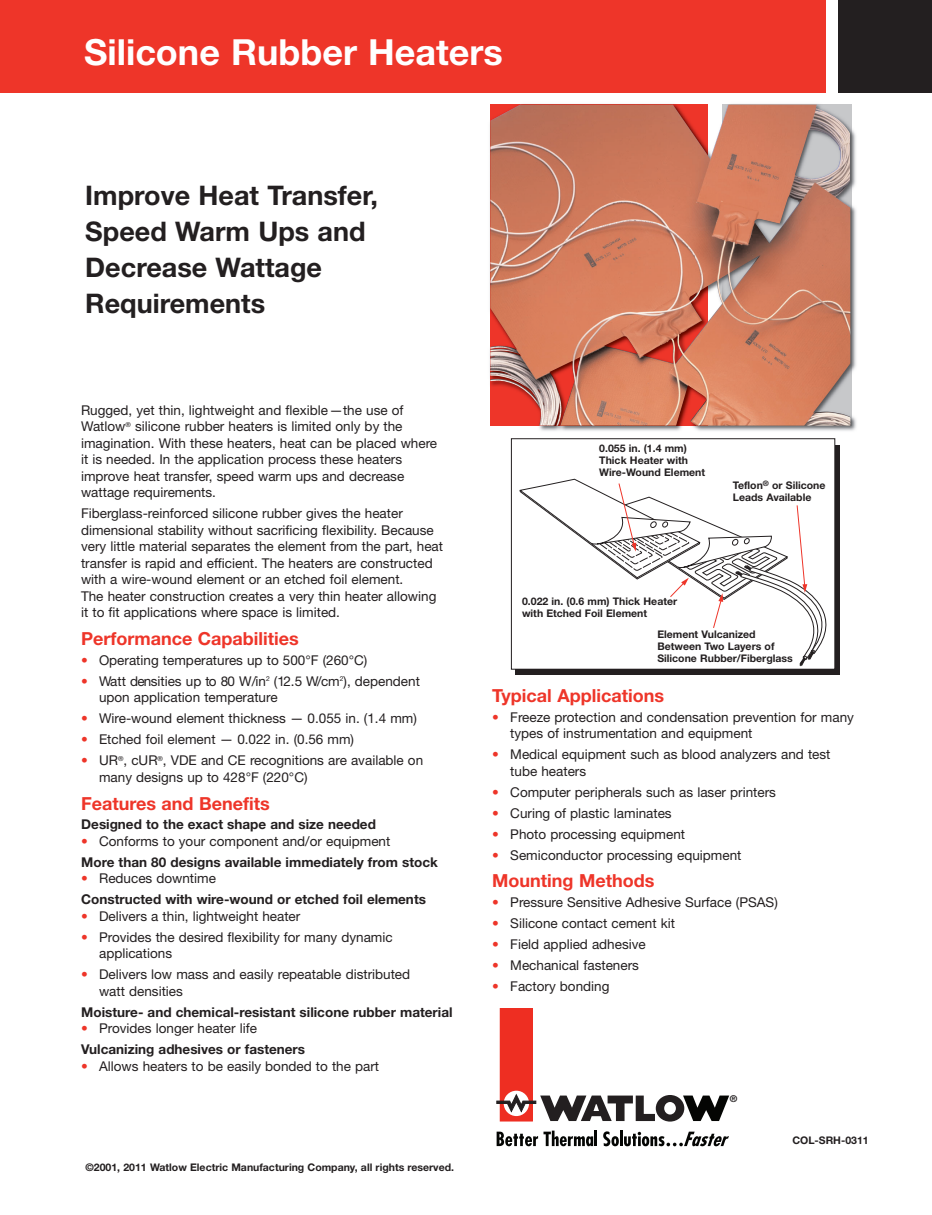
<style>
.page{position:relative;width:932px;height:1215px;background:#fff}
.page>*{position:absolute;margin:0;border:0;box-sizing:border-box;transform-origin:0 0}
.t1{font:700 36px "Helvetica Neue LT Std";color:#fff}
.t2{font:700 27px/36px "Helvetica Neue LT Std";color:#231f20}
.t3{font:700 18px "Helvetica Neue LT Std";color:#ee3529}
.t4{font:13.5px/16.5px "Helvetica Neue LT Std";color:#231f20}
.t5{font:700 13.5px/21px "Helvetica Neue LT Std";color:#231f20}
.t6{font:700 10.5px/12px "Helvetica Neue LT Std";color:#231f20}
.t7{font:700 9.45px "Helvetica Neue";color:#231f20}
.s1{color:#ee3529}
.s2{font-weight:400;color:#ee3529}
.s3{font-weight:400}
</style>
<div class="page">
<div style="left:0;top:0;width:825px;height:93px;background:#ee3529"></div>
<div style="left:838px;top:0;width:94px;height:93px;background:#231f20"></div>
<svg style="left:496px;top:1131px;width:97px;height:15px"></svg>
<hr style="left:594px;top:1131px;width:3px;height:15px;background:#040503">
<svg style="left:603px;top:1131px;width:126px;height:15px"></svg>
<div style="left:500px;top:1008px;width:32px;height:113px;background:#ee2e22"></div>
<div style="left:503px;top:1091px;width:26px;height:25px;background:#fff;border-radius:50%"></div>
<svg style="left:496px;top:1094px;width:233px;height:28px"></svg>
<div style="left:515px;top:445px;width:325px;height:230px;background:#231f20"></div>
<div style="left:511px;top:439px;width:323px;height:230px;background:#fff"></div>
<div style="left:511px;top:438px;width:324px;height:232px;border:1px solid #231f20"></div>
<svg style="left:519px;top:479px;width:307px;height:187px"></svg>
<img style="left:489px;top:104px;width:367px;height:327px">
<img style="left:490px;top:105px;width:360px;height:321px">
<h1 class="t1" style="left:84px;top:40px;width:420px">Silicone Rubber Heaters</h1>
<h2 class="t2" style="left:85px;top:180px;width:294px">Improve Heat Transfer,<br>Speed Warm Ups and<br>Decrease Wattage<br>Requirements</h2>
<p class="t4" style="left:81px;top:403px;width:357px">Rugged, yet thin, lightweight and flexible—the use of Watlow<sup>®</sup> silicone rubber heaters is limited only by the imagination. With these heaters, heat can be placed where it is needed. In the application process these heaters improve heat transfer, speed warm ups and decrease wattage requirements.</p>
<p class="t4" style="left:81px;top:507px;width:363px">Fiberglass-reinforced silicone rubber gives the heater dimensional stability without sacrificing flexibility. Because very little material separates the element from the part, heat transfer is rapid and efficient. The heaters are constructed with a wire-wound element or an etched foil element.<br>The heater construction creates a very thin heater allowing it to fit applications where space is limited.</p>
<h3 class="t3" style="left:81px;top:633px;width:219px">Performance Capabilities</h3>
<p class="t4" style="left:81px;top:653px;width:288px"><span class="s1">•</span> Operating temperatures up to 500°F (260°C)</p>
<p class="t4" style="left:99px;top:674px;width:322px;text-indent:-18px"><span class="s1">•</span> Watt densities up to 80 W/in<sup>2</sup> (12.5 W/cm<sup>2</sup>), dependent upon application temperature</p>
<p class="t4" style="left:81px;top:712px;width:337px"><span class="s1">•</span> Wire-wound element thickness — 0.055 in. (1.4 mm)</p>
<p class="t4" style="left:81px;top:733px;width:274px"><span class="s1">•</span> Etched foil element — 0.022 in. (0.56 mm)</p>
<p class="t4" style="left:99px;top:754px;width:325px;text-indent:-18px"><span class="s1">•</span> UR<sup>®</sup>, cUR<sup>®</sup>, VDE and CE recognitions are available on many designs up to 428°F (220°C)</p>
<h3 class="t3" style="left:81px;top:797px;width:190px">Features and Benefits</h3>
<p class="t5" style="left:81px;top:815px;width:296px">Designed to the exact shape and size needed</p>
<p class="t5" style="left:81px;top:832px;width:358px"><span class="s2">•</span> <span class="s3">Conforms to your component and/or equipment<br></span>More than 80 designs available immediately from stock</p>
<p class="t5" style="left:81px;top:869px;width:346px"><span class="s2">•</span> <span class="s3">Reduces downtime<br></span>Constructed with wire-wound or etched foil elements</p>
<p class="t4" style="left:81px;top:909px;width:221px"><span class="s1">•</span> Delivers a thin, lightweight heater</p>
<p class="t4" style="left:99px;top:930px;width:295px;text-indent:-18px"><span class="s1">•</span> Provides the desired flexibility for many dynamic applications</p>
<p class="t4" style="left:99px;top:968px;width:312px;text-indent:-18px"><span class="s1">•</span> Delivers low mass and easily repeatable distributed watt densities</p>
<p class="t5" style="left:81px;top:1003px;width:373px">Moisture- and chemical-resistant silicone rubber material</p>
<p class="t5" style="left:81px;top:1019px;width:226px"><span class="s2">•</span> <span class="s3">Provides longer heater life<br></span>Vulcanizing adhesives or fasteners</p>
<p class="t4" style="left:81px;top:1059px;width:300px"><span class="s1">•</span> Allows heaters to be easily bonded to the part</p>
<p class="t6" style="left:86px;top:1162px;width:370px">©2001, 2011 Watlow Electric Manufacturing Company, all rights reserved.</p>
<p class="t6" style="left:599px;top:443px;width:107px">0.055 in. (1.4 mm)<br>Thick Heater with<br>Wire-Wound Element</p>
<p class="t6" style="left:732px;top:480px;width:94px">Teflon<sup>®</sup> or Silicone<br>Leads Available</p>
<p class="t6" style="left:522px;top:596px;width:157px">0.022 in. (0.6 mm) Thick Heater with Etched Foil Element</p>
<p class="t6" style="left:657px;top:630px;width:137px">Element Vulcanized<br>Between Two Layers of<br>Silicone Rubber/Fiberglass</p>
<h3 class="t3" style="left:492px;top:690px;width:173px">Typical Applications</h3>
<p class="t4" style="left:510px;top:710px;width:345px;text-indent:-18px"><span class="s1">•</span> Freeze protection and condensation prevention for many types of instrumentation and equipment</p>
<p class="t4" style="left:510px;top:748px;width:322px;text-indent:-18px"><span class="s1">•</span> Medical equipment such as blood analyzers and test tube heaters</p>
<p class="t4" style="left:492px;top:785px;width:285px"><span class="s1">•</span> Computer peripherals such as laser printers</p>
<p class="t4" style="left:492px;top:806px;width:181px"><span class="s1">•</span> Curing of plastic laminates</p>
<p class="t4" style="left:492px;top:827px;width:194px"><span class="s1">•</span> Photo processing equipment</p>
<p class="t4" style="left:492px;top:848px;width:251px"><span class="s1">•</span> Semiconductor processing equipment</p>
<h3 class="t3" style="left:492px;top:875px;width:164px">Mounting Methods</h3>
<p class="t4" style="left:492px;top:895px;width:287px"><span class="s1">•</span> Pressure Sensitive Adhesive Surface (PSAS)</p>
<p class="t4" style="left:492px;top:916px;width:184px"><span class="s1">•</span> Silicone contact cement kit</p>
<p class="t4" style="left:492px;top:937px;width:155px"><span class="s1">•</span> Field applied adhesive</p>
<p class="t4" style="left:492px;top:958px;width:148px"><span class="s1">•</span> Mechanical fasteners</p>
<p class="t4" style="left:492px;top:979px;width:119px"><span class="s1">•</span> Factory bonding</p>
<p class="t7" style="left:730px;top:1095px;width:9px">®</p>
<p class="t6" style="left:792px;top:1136px;width:78px">COL-SRH-0311</p>
</div>
